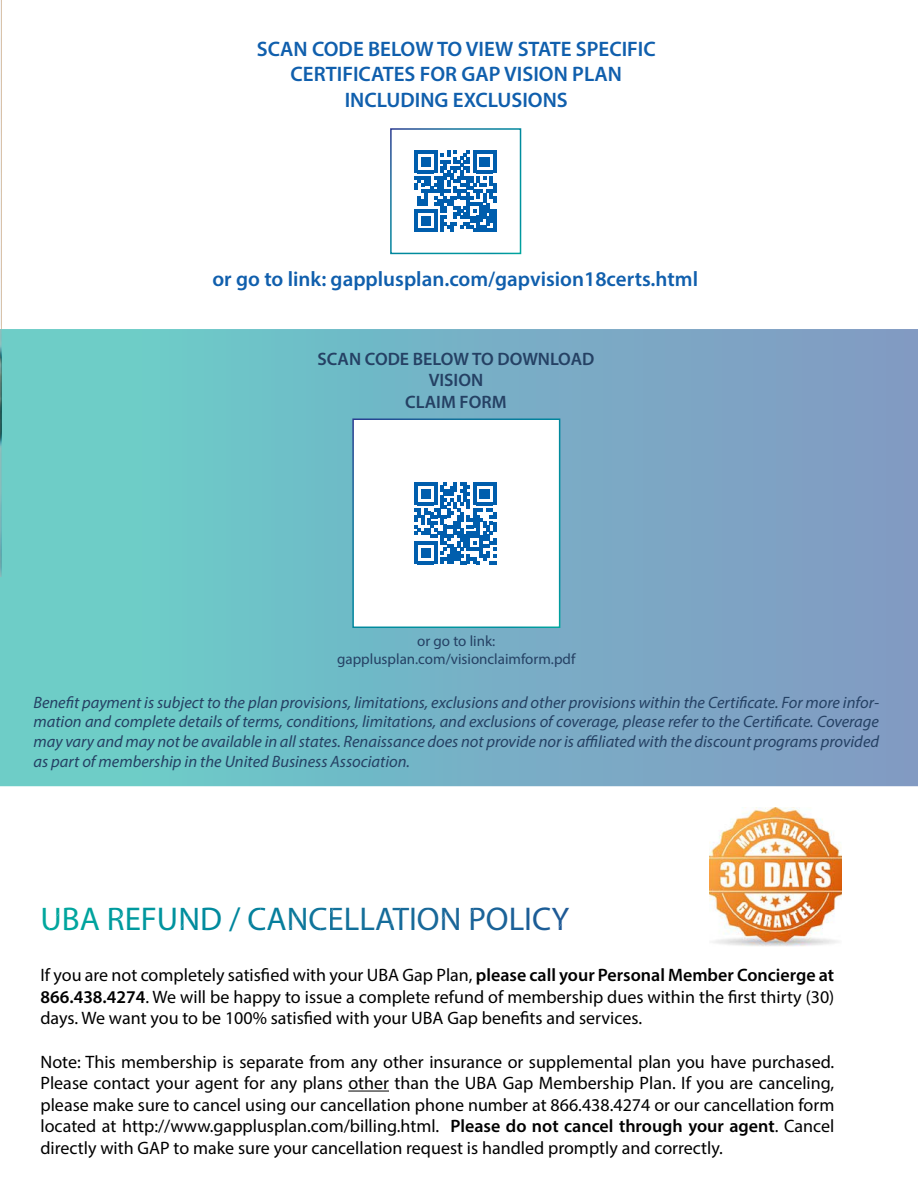
<style>
.page{position:relative;width:918px;height:1188px;background:#fff}
.page>*{position:absolute;margin:0;border:0;box-sizing:border-box;transform-origin:0 0}
.t1{font:33px "Myriad Pro";color:#00a79d}
.t2{font:600 21px/25.2px "Myriad Pro";color:#105fad;text-align:center}
.t3{font:18px/21.6px "Myriad Pro";color:#000;text-align:justify}
.t4{font:600 18px/21.6px "Myriad Pro";color:#254164;text-align:center}
.t5{font:italic 16.5px/19.8px "Myriad Pro";color:#254164;text-align:justify}
.t6{font:15px/18px "Myriad Pro";color:#254164;text-align:center}
.s1{color:#00a59e}
.s2{color:#00a39e}
.s3{color:#009b9e}
.s4{color:#00999e}
.s5{color:#00979e}
.s6{color:#00939e}
.s7{color:#008e9e}
.s8{color:#008a9d}
.s9{color:#00869d}
.s10{color:#03819c}
.s11{color:#067e9c}
.s12{color:#0c799b}
.s13{color:#10749b}
.s14{color:#11739b}
.s15{color:#12709a}
.s16{color:#146f9a}
.s17{color:#156c9a}
.s18{color:#166c9a}
.s19{color:#176a99}
.s20{color:#186899}
.s21{color:#186799}
.s22{color:#196498}
.s23{color:#1a6398}
.s24{color:#1b6098}
.s25{color:#1c5e97}
.s26{color:#1c5d97}
.s27{color:#1e5a96}
.s28{font-weight:600}
</style>
<div class="page">
<img style="left:0;top:0;width:1px;height:326px">
<svg style="left:0;top:329px;width:918px;height:457px;background:#75b4c5"></svg>
<img style="left:0;top:329px;width:1px;height:248px">
<img style="left:710px;top:808px;width:132px;height:138px">
<hr style="left:348px;top:1091px;width:41px;height:1px;background:#000">
<div style="left:390px;top:128px;width:131px;height:126px;border:2px solid #fff"></div>
<div style="left:353px;top:419px;width:207px;height:208px;background:#fff"></div>
<div style="left:352px;top:418px;width:208px;height:210px;border:2px solid #fff"></div>
<svg style="left:414px;top:150px;width:82px;height:82px"></svg>
<hr style="left:493px;top:209px;width:3px;height:23px;background:#005ead">
<svg style="left:414px;top:482px;width:82px;height:82px"></svg>
<p class="t2" style="left:257px;top:38px;width:401px">SCAN CODE BELOW TO VIEW STATE SPECIFIC<br>CERTIFICATES FOR GAP VISION PLAN<br>INCLUDING EXCLUSIONS</p>
<p class="t2" style="left:212px;top:268px;width:487px">or go to link: gapplusplan.com/gapvision18certs.html</p>
<p class="t4" style="left:318px;top:349px;width:278px">SCAN CODE BELOW TO DOWNLOAD<br>VISION<br>CLAIM FORM</p>
<p class="t6" style="left:337px;top:633px;width:240px">or go to link: gapplusplan.com/visionclaimform.pdf</p>
<p class="t5" style="left:33px;top:693px;width:847px">Benefit payment is subject to the plan provisions, limitations, exclusions and other provisions within the Certificate. For more infor&shy;mation and complete details of terms, conditions, limitations, and exclusions of coverage, please refer to the Certificate. Coverage may vary and may not be available in all states. Renaissance does not provide nor is affiliated with the discount programs provided as part of membership in the United Business Association.</p>
<h1 class="t1" style="left:40px;top:907px;width:530px">U<span class="s1">B</span><span class="s2">A</span> <span class="s3">R</span><span class="s4">E</span><span class="s5">F</span><span class="s6">U</span><span class="s7">N</span><span class="s8">D</span> <span class="s9">/</span> <span class="s10">C</span><span class="s11">A</span><span class="s12">N</span><span class="s13">C</span><span class="s14">E</span><span class="s15">L</span><span class="s16">L</span><span class="s17">A</span><span class="s18">T</span><span class="s19">I</span><span class="s20">O</span><span class="s21">N</span> <span class="s22">P</span><span class="s23">O</span><span class="s24">L</span><span class="s25">I</span><span class="s26">C</span><span class="s27">Y</span></h1>
<p class="t3" style="left:40px;top:966px;width:795px">If you are not completely satisfied with your UBA Gap Plan, <span class="s28">please call your Personal Member Concierge at 866.438.4274</span>. We will be happy to issue a complete refund of membership dues within the first thirty (30) days. We want you to be 100% satisfied with your UBA Gap benefits and services.</p>
<p class="t3" style="left:40px;top:1052px;width:795px">Note: This membership is separate from any other insurance or supplemental plan you have purchased.<br>Please contact your agent for any plans other than the UBA Gap Membership Plan. If you are canceling, please make sure to cancel using our cancellation phone number at 866.438.4274 or our cancellation form located at http://www.gapplusplan.com/billing.html. <span class="s28">Please do not cancel through your agent</span>. Cancel directly with GAP to make sure your cancellation request is handled promptly and correctly.</p>
</div>
